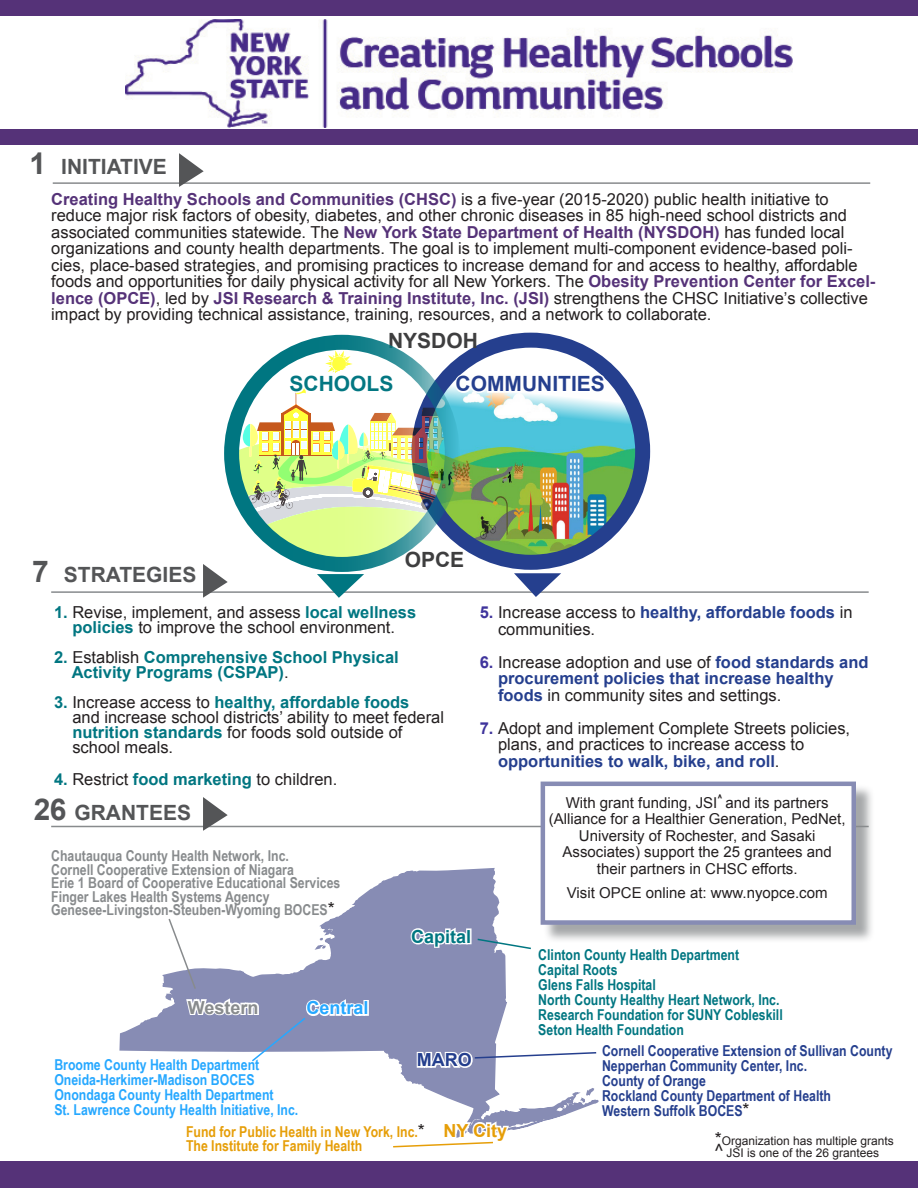
<style>
.page{position:relative;width:918px;height:1188px;background:#fff}
.page>*{position:absolute;margin:0;border:0;box-sizing:border-box;transform-origin:0 0}
.Header_1{font:700 21px "Arial";color:#545557}
.Sectors{font:700 21px "Arial";color:#253f8e}
.Sectors-2{font:700 21px "Arial";color:#3e3e3f}
.Sectors-3{font:700 21px "Arial";color:#037782}
.t1{font:700 18px "Arial";color:#888b8d}
.t2{font:700 18px "Arial";color:#26a8ff}
.t3{font:700 18px "Arial";color:#007681}
.t4{font:700 18px "Arial";color:#e69e08}
.t5{font:700 18px "Arial";color:#253f8e}
.Sectors-4{font:16.5px/16.5px "Arial";color:#231f20}
.Sectors-5{font:700 16.5px "Arial";color:#253f8e}
.Sectors-6{font:700 16.5px "Arial";color:#007681}
.t6{font:15px/16.5px "Arial";color:#231f20;text-align:center}
.t7{font:700 15px "Arial Narrow";color:#888b8d}
.t8{font:700 15px "Arial Narrow";color:#007681}
.t9{font:700 15px "Arial Narrow";color:#253f8e}
.t10{font:700 15px "Arial Narrow";color:#26a8ff}
.t11{font:700 15px "Arial Narrow";color:#e69e08}
.t12{font:12px "Arial";color:#231f20}
.s1{font-size:30px}
.s2{font-weight:700;color:#553278}
.s3{font-weight:700;color:#007681}
.s4{font-weight:400;color:#231f20}
.s5{color:#3f349c}
.s6{font-weight:700;color:#3f349c}
.s7{font-weight:700;color:#253f8e}
.s8{font-family:"Arial";font-weight:400;font-size:18px;color:#231f20}
.s9{font-size:18px}
</style>
<div class="page">
<hr style="left:51px;top:591px;width:818px;height:2px;background:#888b8d">
<hr style="left:51px;top:826px;width:818px;height:1px;background:#888b8d">
<div style="left:543px;top:784px;width:331px;height:160px;background:#888b8d;opacity:.75"></div>
<div style="left:541px;top:782px;width:315px;height:143px;background:#fff;border:4px solid #878cb4"></div>
<svg style="left:119px;top:868px;width:388px;height:219px"></svg>
<div style="left:363px;top:1000px;width:6px;height:16px;border:3px solid #fff"></div>
<svg style="left:409px;top:919px;width:61px;height:30px"></svg>
<div style="left:466px;top:928px;width:6px;height:16px;border:3px solid #fff"></div>
<svg style="left:476px;top:938px;width:55px;height:12px"></svg>
<svg style="left:415px;top:1032px;width:182px;height:42px"></svg>
<svg style="left:164px;top:917px;width:204px;height:146px"></svg>
<div style="left:0;top:1161px;width:918px;height:27px;background:#553278"></div>
<hr style="left:53px;top:182px;width:817px;height:2px;background:#888b8d">
<svg style="left:179px;top:153px;width:25px;height:34px"></svg>
<svg style="left:393px;top:1087px;width:206px;height:61px"></svg>
<img style="left:125px;top:19px;width:668px;height:108px">
<div style="left:0;top:0;width:918px;height:15px;background:#553278"></div>
<div style="left:0;top:130px;width:918px;height:15px;background:#553278"></div>
<svg style="left:203px;top:797px;width:25px;height:34px"></svg>
<svg style="left:203px;top:564px;width:25px;height:34px"></svg>
<img style="left:608px;top:374px;width:33px;height:168px">
<div style="left:412px;top:333px;width:238px;height:237px;border:15px solid #253f8e;border-radius:50%"></div>
<svg style="left:514px;top:573px;width:47px;height:24px"></svg>
<svg style="left:317px;top:574px;width:47px;height:24px"></svg>
<div style="left:224px;top:335px;width:236px;height:237px;border:15px solid #007681;border-radius:50%"></div>
<img style="left:235px;top:350px;width:373px;height:214px">
<p class="Header_1" style="left:29px;top:152px;width:139px"><span class="s1">1</span> INITIATIVE</p>
<p class="Sectors-4" style="left:51px;top:191px;width:797px"><span class="s2">Creating Healthy Schools and Communities (CHSC)</span> is a five-year (2015-2020) public health initiative to reduce major risk factors of obesity, diabetes, and other chronic diseases in 85 high-need school districts and associated communities statewide. The <span class="s2">New York State Department of Health (NYSDOH)</span> has funded local</p>
<p class="Sectors-4" style="left:51px;top:241px;width:826px">organizations and county health departments. The goal is to implement multi-component evidence-based poli&shy;cies, place-based strategies, and promising practices to increase demand for and access to healthy, affordable foods and opportunities for daily physical activity for all New Yorkers. The <span class="s2">Obesity Prevention Center for Excel&shy;lence (OPCE)</span>, led by <span class="s2">JSI Research &amp; Training Institute, Inc. (JSI)</span> strengthens the CHSC Initiative’s collective impact by providing technical assistance, training, resources, and a network to collaborate.</p>
<p class="Sectors-2" style="left:388px;top:327px;width:91px">NYSDOH</p>
<p class="Sectors-3" style="left:290px;top:370px;width:105px">SCHOOLS</p>
<p class="Sectors" style="left:456px;top:370px;width:151px">COMMUNITIES</p>
<p class="Sectors-2" style="left:405px;top:545px;width:61px">OPCE</p>
<p class="Header_1" style="left:32px;top:561px;width:166px"><span class="s1">7</span> STRATEGIES</p>
<p class="Sectors-4" style="left:54px;top:604px;width:364px"><span class="s3">1.</span> Revise, implement, and assess <span class="s3">local wellness</span></p>
<p class="Sectors-4" style="left:72px;top:619px;width:324px"><span class="s3">policies</span> to improve the school environment.</p>
<p class="Sectors-6" style="left:54px;top:646px;width:346px">2. <span class="s4">Establish</span> Comprehensive School Physical</p>
<p class="Sectors-6" style="left:72px;top:661px;width:219px">Activity Programs (CSPAP)<span class="s4">.</span></p>
<p class="Sectors-6" style="left:54px;top:691px;width:357px">3. <span class="s4">Increase access to</span> healthy, affordable foods</p>
<p class="Sectors-4" style="left:72px;top:710px;width:373px;line-height:15px">and increase school districts’ ability to meet federal <span class="s3">nutrition standards</span> for foods sold outside of school meals.</p>
<p class="Sectors-4" style="left:54px;top:771px;width:285px"><span class="s3">4.</span> Restrict <span class="s3">food marketing</span> to children.</p>
<p class="Sectors-5" style="left:480px;top:601px;width:374px"><span class="s5">5.</span> <span class="s4">Increase access to</span> healthy, affordable foods <span class="s4">in</span></p>
<p class="Sectors-4" style="left:498px;top:621px;width:99px">communities.</p>
<p class="Sectors-4" style="left:480px;top:654px;width:390px"><span class="s6">6.</span> Increase adoption and use of <span class="s7">food standards and</span></p>
<p class="Sectors-5" style="left:498px;top:667px;width:337px">procurement policies that increase healthy</p>
<p class="Sectors-4" style="left:498px;top:687px;width:285px"><span class="s7">foods</span> in community sites and settings.</p>
<p class="Sectors-4" style="left:480px;top:720px;width:372px"><span class="s6">7.</span> Adopt and implement Complete Streets policies,</p>
<p class="Sectors-4" style="left:498px;top:736px;width:308px">plans, and practices to increase access to</p>
<p class="Sectors-5" style="left:498px;top:750px;width:283px">opportunities to walk, bike, and roll<span class="s4">.</span></p>
<p class="Header_1" style="left:34px;top:798px;width:159px"><span class="s1">26</span> GRANTEES</p>
<p class="t6" style="left:566px;top:795px;width:265px">With grant funding, JSI<sup>^</sup> and its partners</p>
<p class="t6" style="left:549px;top:811px;width:298px">(Alliance for a Healthier Generation, PedNet,</p>
<p class="t6" style="left:579px;top:828px;width:238px">University of Rochester, and Sasaki</p>
<p class="t6" style="left:563px;top:844px;width:271px">Associates) support the 25 grantees and their partners in CHSC efforts.</p>
<p class="t6" style="left:567px;top:885px;width:262px">Visit OPCE online at: www.nyopce.com</p>
<p class="t7" style="left:51px;top:845px;width:239px">Chautauqua County Health Network, Inc.</p>
<p class="t7" style="left:51px;top:858px;width:244px">Cornell Cooperative Extension of Niagara</p>
<p class="t7" style="left:51px;top:872px;width:291px">Erie 1 Board of Cooperative Educational Services</p>
<p class="t7" style="left:51px;top:885px;width:220px">Finger Lakes Health Systems Agency</p>
<p class="t7" style="left:51px;top:899px;width:285px">Genesee-Livingston-Steuben-Wyoming BOCES<span class="s8">*</span></p>
<p class="t1" style="left:188px;top:995px;width:72px">Western</p>
<p class="t2" style="left:307px;top:996px;width:64px">Central</p>
<p class="t10" style="left:54px;top:1054px;width:207px">Broome County Health Department</p>
<p class="t10" style="left:54px;top:1069px;width:202px">Oneida-Herkimer-Madison BOCES</p>
<p class="t10" style="left:54px;top:1084px;width:221px">Onondaga County Health Department</p>
<p class="t10" style="left:54px;top:1099px;width:246px">St. Lawrence County Health Initiative, Inc.</p>
<p class="t3" style="left:411px;top:924px;width:62px">Capital</p>
<p class="t5" style="left:417px;top:1048px;width:56px">MARO</p>
<p class="t11" style="left:186px;top:1121px;width:240px">Fund for Public Health in New York, Inc.<span class="s8">*</span></p>
<p class="t11" style="left:186px;top:1134px;width:178px">The Institute for Family Health</p>
<p class="t4" style="left:443px;top:1118px;width:65px">NY City</p>
<p class="t8" style="left:538px;top:943px;width:202px">Clinton County Health Department</p>
<p class="t8" style="left:538px;top:958px;width:81px">Capital Roots</p>
<p class="t8" style="left:538px;top:973px;width:119px">Glens Falls Hospital</p>
<p class="t8" style="left:538px;top:988px;width:243px">North County Healthy Heart Network, Inc.</p>
<p class="t8" style="left:538px;top:1003px;width:246px">Research Foundation for SUNY Cobleskill</p>
<p class="t8" style="left:538px;top:1018px;width:147px">Seton Health Foundation</p>
<p class="t9" style="left:602px;top:1040px;width:292px">Cornell Cooperative Extension of Sullivan County</p>
<p class="t9" style="left:602px;top:1055px;width:207px">Nepperhan Community Center, Inc.</p>
<p class="t9" style="left:602px;top:1070px;width:105px">County of Orange</p>
<p class="t9" style="left:602px;top:1085px;width:230px">Rockland County Department of Health</p>
<p class="t9" style="left:602px;top:1100px;width:149px">Western Suffolk BOCES<span class="s8">*</span></p>
<p class="t12" style="left:715px;top:1133px;width:181px"><span class="s9">*</span>Organization has multiple grants</p>
<p class="t12" style="left:715px;top:1145px;width:166px"><span class="s9">^</span> JSI is one of the 26 grantees</p>
</div>
